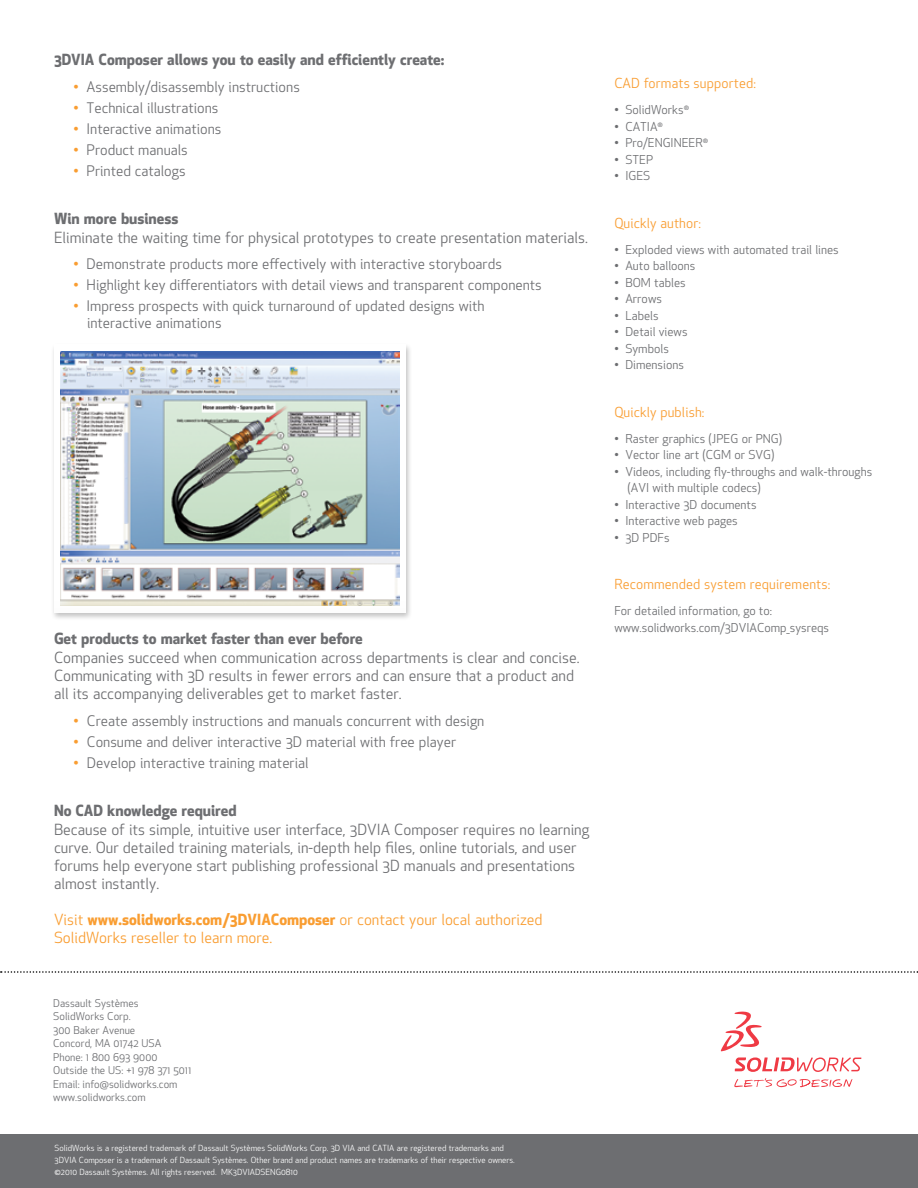
<style>
.page{position:relative;width:918px;height:1188px;background:#fff}
.page>*{position:absolute;margin:0;border:0;box-sizing:border-box;transform-origin:0 0}
.t1{font:15px/18px "SW Apex New";color:#6d6e71}
.t2{font:700 15px "SW Apex New";color:#6d6e71}
.t3{font:15px/18px "SW Apex New";color:#f99d31}
.t4{font:14.25px/16.5px "SW Apex New";color:#6d6e71}
.t5{font:13.5px "SW Apex New";letter-spacing:.01em;color:#f99d31}
.t6{font:12px/16.5px "SW Apex New";color:#6d6e71}
.t7{font:10.5px/13.5px "SW Apex New";color:#6d6e71}
.t8{font:8.25px/12px "SW Apex New";color:#fff}
.s1{color:#f99d31}
.s2{font-weight:700}
</style>
<div class="page">
<div style="left:51px;top:343px;width:361px;height:278px;background:#000;opacity:.25"></div>
<svg style="left:54px;top:345px;width:352px;height:268px"></svg>
<img style="left:60px;top:352px;width:339px;height:254px">
<div style="left:0;top:1134px;width:918px;height:54px;background:#6d6e71"></div>
<svg style="left:1px;top:971px;width:917px;height:2px"></svg>
<svg style="left:720px;top:1011px;width:141px;height:76px"></svg>
<p class="t2" style="left:54px;top:49px;width:392px">3DVIA Composer allows you to easily and efficiently create:</p>
<p class="t4" style="left:73px;top:78px;width:228px"><span class="s1">•</span> Assembly/disassembly instructions</p>
<p class="t4" style="left:73px;top:99px;width:147px"><span class="s1">•</span> Technical illustrations</p>
<p class="t4" style="left:73px;top:120px;width:149px"><span class="s1">•</span> Interactive animations</p>
<p class="t4" style="left:73px;top:141px;width:116px"><span class="s1">•</span> Product manuals</p>
<p class="t4" style="left:73px;top:162px;width:114px"><span class="s1">•</span> Printed catalogs</p>
<p class="t2" style="left:54px;top:207px;width:126px">Win more business</p>
<p class="t1" style="left:54px;top:228px;width:535px">Eliminate the waiting time for physical prototypes to create presentation materials.</p>
<p class="t4" style="left:73px;top:256px;width:430px"><span class="s1">•</span> Demonstrate products more effectively with interactive storyboards</p>
<p class="t4" style="left:73px;top:277px;width:470px"><span class="s1">•</span> Highlight key differentiators with detail views and transparent components</p>
<p class="t4" style="left:87px;top:298px;width:399px;text-indent:-14px"><span class="s1">•</span> Impress prospects with quick turnaround of updated designs with interactive animations</p>
<p class="t2" style="left:54px;top:628px;width:310px">Get products to market faster than ever before</p>
<p class="t1" style="left:54px;top:649px;width:527px">Companies succeed when communication across departments is clear and concise.<br>Communicating with 3D results in fewer errors and can ensure that a product and all its accompanying deliverables get to market faster.</p>
<p class="t4" style="left:73px;top:712px;width:412px"><span class="s1">•</span> Create assembly instructions and manuals concurrent with design</p>
<p class="t4" style="left:73px;top:733px;width:384px"><span class="s1">•</span> Consume and deliver interactive 3D material with free player</p>
<p class="t4" style="left:73px;top:754px;width:237px"><span class="s1">•</span> Develop interactive training material</p>
<p class="t2" style="left:54px;top:799px;width:184px">No CAD knowledge required</p>
<p class="t1" style="left:54px;top:820px;width:537px">Because of its simple, intuitive user interface, 3DVIA Composer requires no learning curve. Our detailed training materials, in-depth help files, online tutorials, and user forums help everyone start publishing professional 3D manuals and presentations almost instantly.</p>
<p class="t3" style="left:54px;top:910px;width:490px">Visit <span class="s2">www.solidworks.com/3DVIAComposer</span> or contact your local authorized<br>SolidWorks reseller to learn more.</p>
<p class="t7" style="left:53px;top:996px;width:140px">Dassault Systèmes<br>SolidWorks Corp.<br>300 Baker Avenue<br>Concord, MA 01742 USA<br>Phone: 1 800 693 9000<br>Outside the US: +1 978 371 5011<br>Email: info@solidworks.com www.solidworks.com</p>
<p class="t8" style="left:55px;top:1142px;width:462px">SolidWorks is a registered trademark of Dassault Systèmes SolidWorks Corp. 3D VIA and CATIA are registered trademarks and<br>3DVIA Composer is a trademark of Dassault Systèmes. Other brand and product names are trademarks of their respective owners. ©2010 Dassault Systèmes. All rights reserved. MK3DVIADSENG0810</p>
<p class="t5" style="left:614px;top:75px;width:143px">CAD formats supported:</p>
<p class="t6" style="left:614px;top:102px;width:76px">• SolidWorks<sup>®</sup></p>
<p class="t6" style="left:614px;top:118px;width:50px">• CATIA<sup>®</sup></p>
<p class="t6" style="left:614px;top:135px;width:96px">• Pro/Engi neer<sup>®</sup></p>
<p class="t6" style="left:614px;top:151px;width:40px">• STEP</p>
<p class="t6" style="left:614px;top:168px;width:38px">• IGES</p>
<p class="t5" style="left:614px;top:214px;width:88px">Quickly author:</p>
<p class="t6" style="left:614px;top:241px;width:226px">• Exploded views with automated trail lines</p>
<p class="t6" style="left:614px;top:258px;width:83px">• Auto balloons</p>
<p class="t6" style="left:614px;top:274px;width:73px">• BOM tables</p>
<p class="t6" style="left:614px;top:291px;width:49px">• Arrows</p>
<p class="t6" style="left:614px;top:307px;width:46px">• Labels</p>
<p class="t6" style="left:614px;top:324px;width:75px">• Detail views</p>
<p class="t6" style="left:614px;top:340px;width:56px">• Symbols</p>
<p class="t6" style="left:614px;top:357px;width:71px">• Dimensions</p>
<p class="t5" style="left:614px;top:403px;width:92px">Quickly publish:</p>
<p class="t6" style="left:614px;top:430px;width:169px">• Raster graphics (JPEG or PNG)</p>
<p class="t6" style="left:614px;top:447px;width:162px">• Vector line art (CGM or SVG)</p>
<p class="t6" style="left:628px;top:463px;width:246px;text-indent:-13px">• Videos, including fly-throughs and walk-throughs (AVI with multiple codecs)</p>
<p class="t6" style="left:614px;top:496px;width:144px">• Interactive 3D documents</p>
<p class="t6" style="left:614px;top:513px;width:125px">• Interactive web pages</p>
<p class="t6" style="left:614px;top:529px;width:57px">• 3D PDFs</p>
<p class="t5" style="left:614px;top:576px;width:218px">Recommended system requirements:</p>
<p class="t6" style="left:614px;top:603px;width:216px">For detailed information, go to: www.solidworks.com/3DVIAComp_sysreqs</p>
</div>
